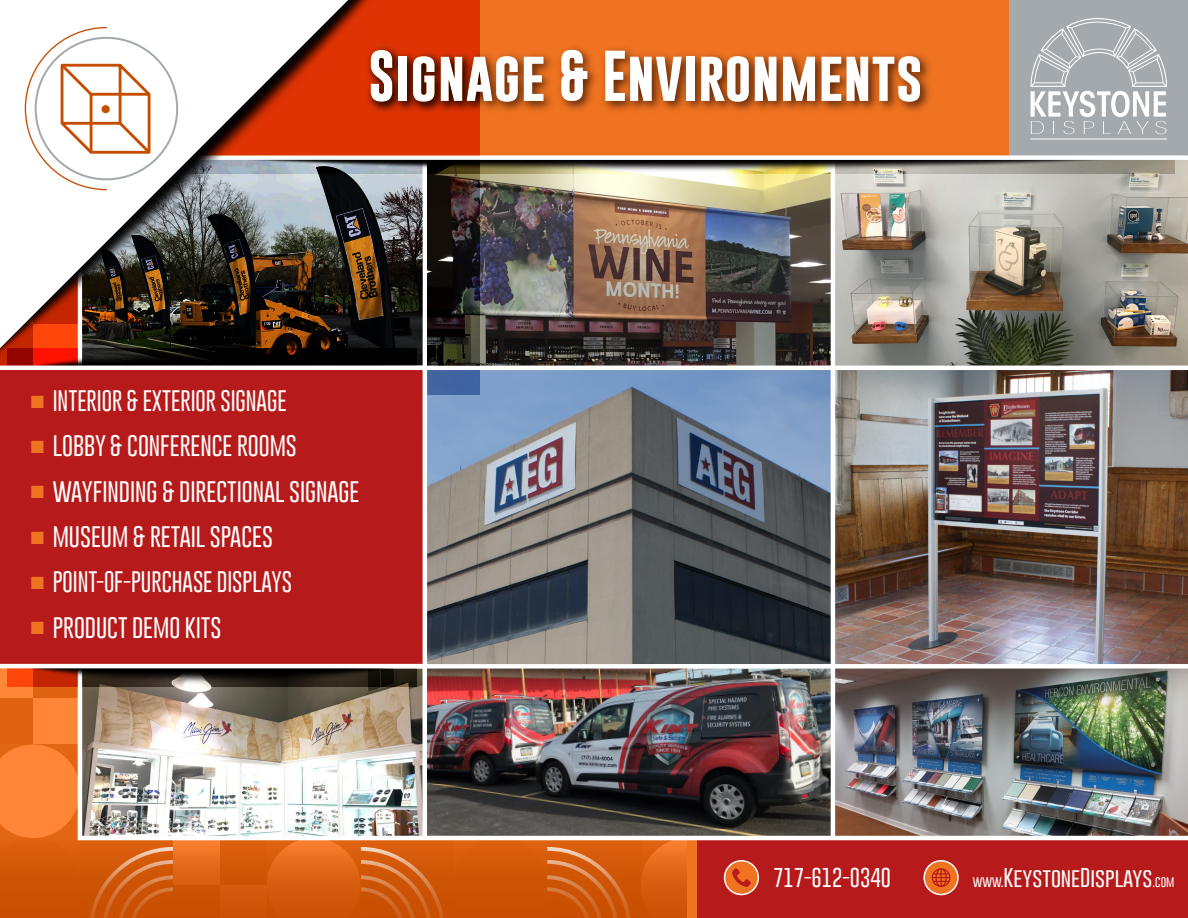
<style>
.page{position:relative;width:1188px;height:918px;background:#fff}
.page>*{position:absolute;margin:0;border:0;box-sizing:border-box;transform-origin:0 0}
.t1{font:700 51.45px "Gobold";color:#fff}
.t2{font:100 21.6px "Gobold";color:#fff;scale:1.06 1}
.t3{font:100 21.6px "Gobold";color:#fff}
.t4{font:100 19.8px "Gobold";color:#fff;scale:1.05 1}
.s1{font-size:11.55px}
</style>
<div class="page">
<img style="left:0;top:160px;width:1188px;height:678px">
<svg style="left:0;top:838px;width:641px;height:80px;background:#d35c0f"></svg>
<svg style="left:480px;top:160px;width:694px;height:13px;background:#7e7a69"></svg>
<div style="left:152px;top:0;width:1036px;height:158px;background:#ef7321"></div>
<div style="left:1010px;top:0;width:178px;height:158px;background:#a3a9ad"></div>
<img style="left:480px;top:47px;width:450px;height:64px">
<svg style="left:1030px;top:18px;width:137px;height:122px"></svg>
<div style="left:166px;top:155px;width:1022px;height:5px;background:#fff"></div>
<div style="left:687px;top:838px;width:501px;height:80px;background:#b71a1a"></div>
<svg style="left:923px;top:860px;width:36px;height:36px"></svg>
<svg style="left:641px;top:843px;width:119px;height:75px"></svg>
<img style="left:75px;top:226px;width:1113px;height:617px">
<svg style="left:362px;top:0;width:80px;height:356px;background:#7d3b27"></svg>
<svg style="left:0;top:0;width:362px;height:348px"></svg>
<svg style="left:7px;top:668px;width:410px;height:18px;background:#46281c"></svg>
<svg style="left:0;top:348px;width:417px;height:18px;background:#32100c"></svg>
<div style="left:0;top:366px;width:427px;height:302px;background:#b71a1a"></div>
<div style="left:61px;top:64px;width:60px;height:61px;border:3px solid #c64d00"></div>
<div style="left:90px;top:93px;width:61px;height:61px;border:3px solid #c64d00"></div>
<svg style="left:116px;top:61px;width:37px;height:37px"></svg>
<svg style="left:116px;top:119px;width:37px;height:37px"></svg>
<svg style="left:24px;top:26px;width:84px;height:165px"></svg>
<h1 class="t1" style="left:368px;top:42px;width:556px">Signage &amp; Environments</h1>
<p class="t3" style="left:31px;top:387px;width:257px"><sup>■</sup> INTERIOR &amp; EXTERIOR SIGNAGE</p>
<p class="t2" style="left:31px;top:432px;width:252px"><sup>■</sup> LOBBY &amp; CONFERENCE ROOMS</p>
<p class="t2" style="left:31px;top:477px;width:311px"><sup>■</sup> WAYFINDING &amp; DIRECTIONAL SIGNAGE</p>
<p class="t2" style="left:31px;top:523px;width:230px"><sup>■</sup> MUSEUM &amp; RETAIL SPACES</p>
<p class="t3" style="left:31px;top:568px;width:263px"><sup>■</sup> POINT-OF-PURCHASE DISPLAYS</p>
<p class="t2" style="left:31px;top:613px;width:181px"><sup>■</sup> PRODUCT DEMO KITS</p>
<p class="t4" style="left:773px;top:865px;width:114px">717-612-0340</p>
<p class="t4" style="left:973px;top:865px;width:194px"><span class="s1">www.</span>KeystoneDisplays<span class="s1">.com</span></p>
</div>
